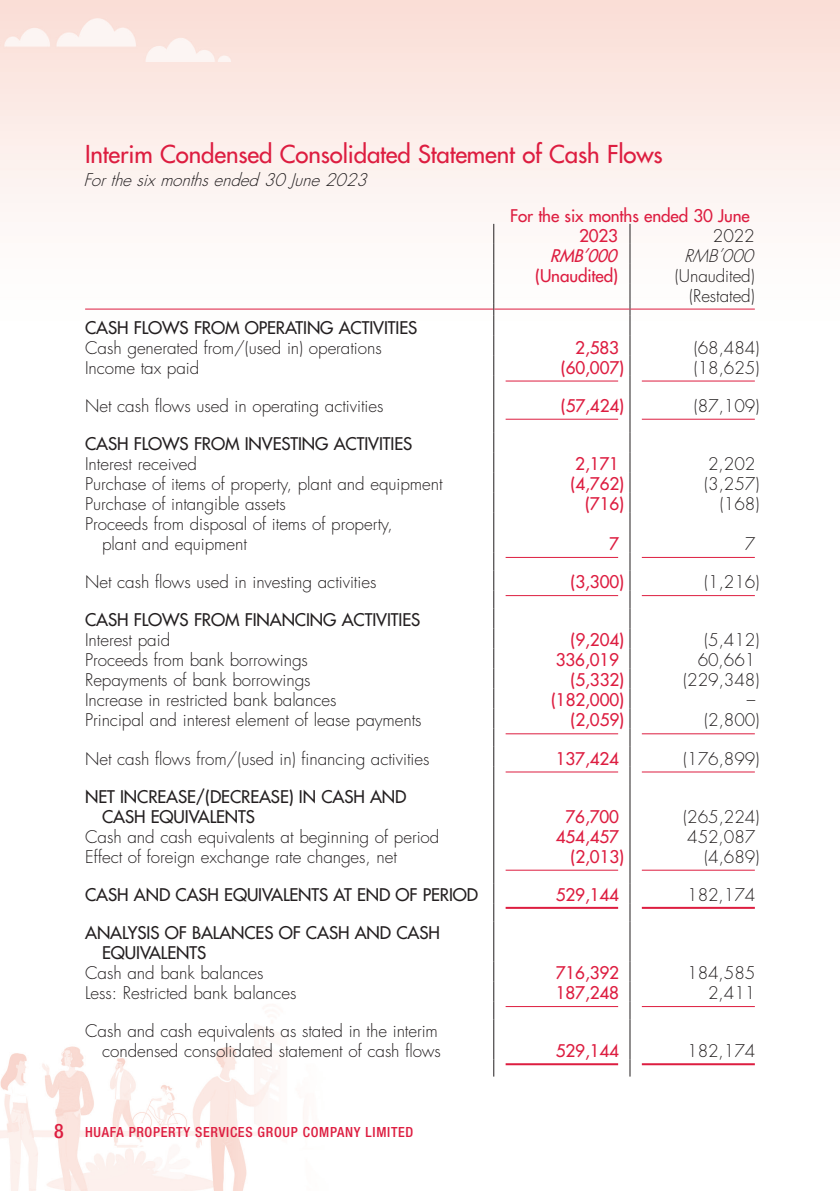
<style>
.page{position:relative;width:840px;height:1191px;background:#fff}
.page>*{position:absolute;margin:0;border:0;box-sizing:border-box;transform-origin:0 0}
.t1{font:500 24px "Futura Std";letter-spacing:-.005em;color:#dd1d40}
.t2{font:300 17px/20px "Futura Std";letter-spacing:-.005em;color:#231f20;text-align:right}
.t3{font:500 17px/20px "Futura Std";letter-spacing:-.005em;color:#231f20}
.t4{font:500 17px/20px "Futura Std";letter-spacing:-.005em;color:#dd1d40}
.t5{font:italic 300 17px "Futura Std";color:#231f20}
.t6{font:italic 500 17px "Futura Std";color:#dd1d40}
.t7{font:500 condensed 14px "Helvetica Neue LT Std";letter-spacing:.05em;color:#dd1d40}
.s1{font-size:20px}
</style>
<div class="page">
<img style="left:0;top:0;width:839px;height:1191px">
<hr style="left:493px;top:512px;width:1px;height:40px;background:#231f20">
<hr style="left:629px;top:512px;width:1px;height:40px;background:#231f20">
<hr style="left:493px;top:785px;width:1px;height:40px;background:#231f20">
<hr style="left:629px;top:785px;width:1px;height:40px;background:#231f20">
<hr style="left:493px;top:921px;width:1px;height:40px;background:#231f20">
<hr style="left:629px;top:921px;width:1px;height:40px;background:#231f20">
<hr style="left:493px;top:1019px;width:1px;height:40px;background:#231f20">
<hr style="left:629px;top:1019px;width:1px;height:40px;background:#231f20">
<svg style="left:493px;top:224px;width:1px;height:288px"></svg>
<svg style="left:629px;top:224px;width:1px;height:288px"></svg>
<svg style="left:493px;top:552px;width:1px;height:233px"></svg>
<svg style="left:629px;top:552px;width:1px;height:233px"></svg>
<svg style="left:493px;top:825px;width:1px;height:96px"></svg>
<svg style="left:629px;top:825px;width:1px;height:96px"></svg>
<svg style="left:493px;top:961px;width:1px;height:58px"></svg>
<svg style="left:629px;top:961px;width:1px;height:58px"></svg>
<svg style="left:493px;top:1059px;width:1px;height:17px"></svg>
<svg style="left:629px;top:1059px;width:1px;height:17px"></svg>
<hr style="left:85px;top:308px;width:408px;height:1px;background:#dd1d40">
<hr style="left:494px;top:308px;width:135px;height:1px;background:#dd1d40">
<hr style="left:630px;top:308px;width:124px;height:1px;background:#dd1d40">
<hr style="left:505px;top:380px;width:112px;height:1px;background:#dd1d40">
<hr style="left:641px;top:380px;width:113px;height:1px;background:#dd1d40">
<hr style="left:505px;top:419px;width:112px;height:1px;background:#dd1d40">
<hr style="left:641px;top:419px;width:113px;height:1px;background:#dd1d40">
<hr style="left:505px;top:557px;width:112px;height:1px;background:#dd1d40">
<hr style="left:641px;top:557px;width:113px;height:1px;background:#dd1d40">
<hr style="left:505px;top:595px;width:112px;height:1px;background:#dd1d40">
<hr style="left:641px;top:595px;width:113px;height:1px;background:#dd1d40">
<hr style="left:505px;top:733px;width:112px;height:1px;background:#dd1d40">
<hr style="left:641px;top:733px;width:113px;height:1px;background:#dd1d40">
<hr style="left:505px;top:771px;width:112px;height:1px;background:#dd1d40">
<hr style="left:641px;top:771px;width:113px;height:1px;background:#dd1d40">
<hr style="left:505px;top:869px;width:112px;height:1px;background:#dd1d40">
<hr style="left:641px;top:869px;width:113px;height:1px;background:#dd1d40">
<hr style="left:505px;top:907px;width:112px;height:2px;background:#dd1d40">
<hr style="left:641px;top:907px;width:113px;height:2px;background:#dd1d40">
<hr style="left:505px;top:1006px;width:112px;height:1px;background:#dd1d40">
<hr style="left:641px;top:1006px;width:113px;height:1px;background:#dd1d40">
<hr style="left:505px;top:1063px;width:112px;height:2px;background:#dd1d40">
<hr style="left:641px;top:1063px;width:113px;height:2px;background:#dd1d40">
<h1 class="t1" style="left:85px;top:139px;width:578px">Interim Condensed Consolidated Statement of Cash Flows</h1>
<p class="t5" style="left:83px;top:170px;width:290px">Forthesixmonthsended30June2023</p>
<p class="t4" style="left:578px;top:205px;width:172px;text-indent:-69px">For the six months ended 30 June<br>2023</p>
<p class="t2" style="left:712px;top:226px;width:43px">2022</p>
<p class="t6" style="left:549px;top:245px;width:74px">RMB’000</p>
<p class="t5" style="left:684px;top:245px;width:76px">RMB’000</p>
<p class="t4" style="left:535px;top:265px;width:84px">(Unaudited)</p>
<p class="t2" style="left:674px;top:266px;width:81px">(Unaudited) (Restated)</p>
<p class="t3" style="left:85px;top:317px;width:333px">CASH FLOWS FROM OPERATING ACTIVITIES</p>
<p class="t2" style="left:85px;top:338px;width:298px">Cash generated from/(used in) operations</p>
<p class="t4" style="left:575px;top:337px;width:45px">2,583</p>
<p class="t2" style="left:693px;top:338px;width:67px">(68,484)</p>
<p class="t2" style="left:85px;top:358px;width:116px">Income tax paid</p>
<p class="t4" style="left:560px;top:357px;width:65px">(60,007)</p>
<p class="t2" style="left:693px;top:358px;width:67px">(18,625)</p>
<p class="t2" style="left:85px;top:396px;width:299px">Net cash flows used in operating activities</p>
<p class="t4" style="left:560px;top:396px;width:65px">(57,424)</p>
<p class="t2" style="left:693px;top:396px;width:67px">(87,109)</p>
<p class="t3" style="left:85px;top:434px;width:328px">CASH FLOWS FROM INVESTING ACTIVITIES</p>
<p class="t2" style="left:85px;top:454px;width:113px">Interest received</p>
<p class="t4" style="left:575px;top:454px;width:45px">2,171</p>
<p class="t2" style="left:707px;top:454px;width:49px">2,202</p>
<p class="t2" style="left:85px;top:474px;width:359px">Purchase of items of property, plant and equipment</p>
<p class="t4" style="left:570px;top:474px;width:55px">(4,762)</p>
<p class="t2" style="left:703px;top:474px;width:57px">(3,257)</p>
<p class="t2" style="left:85px;top:494px;width:202px">Purchase of intangible assets</p>
<p class="t4" style="left:584px;top:494px;width:40px">(716)</p>
<p class="t2" style="left:719px;top:494px;width:41px">(168)</p>
<p class="t2" style="left:102px;top:514px;width:292px;text-align:left;text-indent:-17px">Proceeds from disposal of items of property, plant and equipment</p>
<p class="t4" style="left:609px;top:534px;width:11px">7</p>
<p class="t2" style="left:744px;top:534px;width:12px">7</p>
<p class="t2" style="left:85px;top:572px;width:292px">Net cash flows used in investing activities</p>
<p class="t4" style="left:570px;top:572px;width:55px">(3,300)</p>
<p class="t2" style="left:703px;top:572px;width:57px">(1,216)</p>
<p class="t3" style="left:85px;top:610px;width:336px">CASH FLOWS FROM FINANCING ACTIVITIES</p>
<p class="t2" style="left:85px;top:630px;width:86px">Interest paid</p>
<p class="t4" style="left:570px;top:630px;width:55px">(9,204)</p>
<p class="t2" style="left:703px;top:630px;width:57px">(5,412)</p>
<p class="t2" style="left:85px;top:650px;width:224px">Proceeds from bank borrowings</p>
<p class="t4" style="left:555px;top:650px;width:65px">336,019</p>
<p class="t2" style="left:697px;top:650px;width:59px">60,661</p>
<p class="t2" style="left:85px;top:670px;width:227px">Repayments of bank borrowings</p>
<p class="t4" style="left:570px;top:670px;width:55px">(5,332)</p>
<p class="t2" style="left:682px;top:670px;width:78px">(229,348)</p>
<p class="t2" style="left:85px;top:690px;width:253px">Increase in restricted bank balances</p>
<p class="t4" style="left:550px;top:690px;width:74px">(182,000)</p>
<p class="t2" style="left:746px;top:690px;width:10px">–</p>
<p class="t2" style="left:85px;top:710px;width:338px">Principal and interest element of lease payments</p>
<p class="t4" style="left:570px;top:710px;width:55px">(2,059)</p>
<p class="t2" style="left:703px;top:710px;width:57px">(2,800)</p>
<p class="t2" style="left:85px;top:749px;width:345px">Net cash flows from/(used in) financing activities</p>
<p class="t4" style="left:555px;top:748px;width:65px">137,424</p>
<p class="t2" style="left:682px;top:749px;width:78px">(176,899)</p>
<p class="t3" style="left:102px;top:786px;width:306px;text-indent:-17px">NET INCREASE/(DECREASE) IN CASH AND<br>CASH EQUIVALENTS</p>
<p class="t4" style="left:565px;top:806px;width:55px">76,700</p>
<p class="t2" style="left:682px;top:807px;width:78px">(265,224)</p>
<p class="t2" style="left:85px;top:827px;width:355px">Cash and cash equivalents at beginning of period</p>
<p class="t4" style="left:555px;top:826px;width:65px">454,457</p>
<p class="t2" style="left:686px;top:827px;width:70px">452,087</p>
<p class="t2" style="left:85px;top:847px;width:313px">Effect of foreign exchange rate changes, net</p>
<p class="t4" style="left:570px;top:846px;width:55px">(2,013)</p>
<p class="t2" style="left:703px;top:847px;width:57px">(4,689)</p>
<p class="t3" style="left:85px;top:884px;width:394px">CASH AND CASH EQUIVALENTS AT END OF PERIOD</p>
<p class="t4" style="left:555px;top:884px;width:65px">529,144</p>
<p class="t2" style="left:686px;top:885px;width:70px">182,174</p>
<p class="t3" style="left:102px;top:923px;width:339px;text-indent:-17px">ANALYSIS OF BALANCES OF CASH AND CASH<br>EQUIVALENTS</p>
<p class="t2" style="left:85px;top:963px;width:180px">Cash and bank balances</p>
<p class="t4" style="left:555px;top:963px;width:65px">716,392</p>
<p class="t2" style="left:686px;top:963px;width:70px">184,585</p>
<p class="t2" style="left:85px;top:983px;width:213px">Less: Restricted bank balances</p>
<p class="t4" style="left:555px;top:983px;width:65px">187,248</p>
<p class="t2" style="left:707px;top:983px;width:49px">2,411</p>
<p class="t2" style="left:85px;top:1021px;width:357px">Cash and cash equivalents as stated in the interim condensed consolidated statement of cash flows</p>
<p class="t4" style="left:555px;top:1041px;width:65px">529,144</p>
<p class="t2" style="left:686px;top:1041px;width:70px">182,174</p>
<p class="t7" style="left:54px;top:1123px;width:360px"><span class="s1">8</span> HUAFA PROPERTY SERVICES GROUP COMPANY LIMITED</p>
</div>
